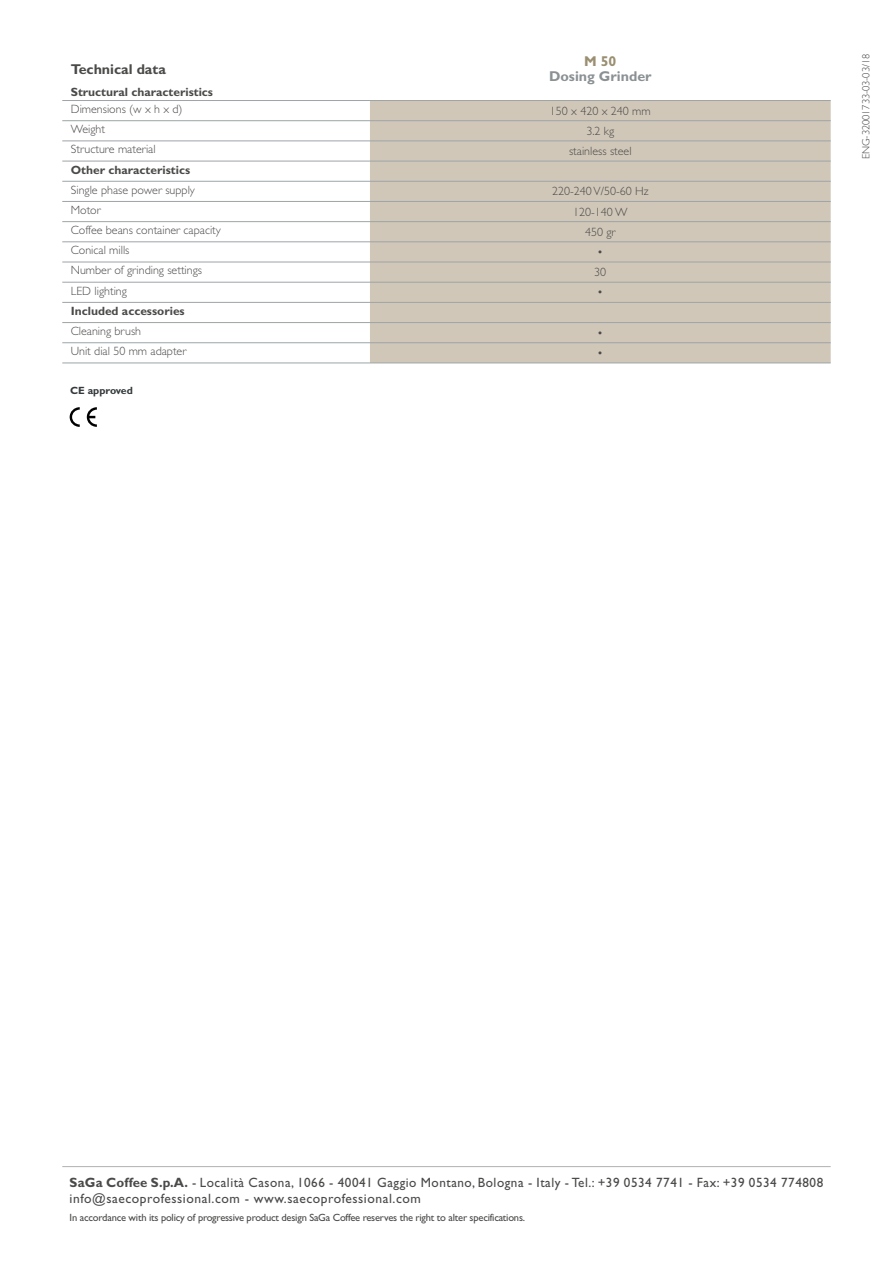
<style>
.page{position:relative;width:893px;height:1263px;background:#fff}
.page>*{position:absolute;margin:0;border:0;box-sizing:border-box;transform-origin:0 0}
.t1{font:700 14.25px "Gill Sans Std";color:#4a4a49}
.t2{font:700 14.25px "Gill Sans Std";color:#8a9093}
.t3{font:700 14.25px "Gill Sans Std";color:#9b8f72}
.t4{font:13.5px/16.5px "Gill Sans Std";letter-spacing:.04em;color:#4a4a49}
.t5{font:300 12px "Gill Sans Std";color:#4a4a49}
.t6{font:700 12px "Gill Sans Std";color:#4a4a49}
.t7{font:10.5px "Gill Sans Std";letter-spacing:-.02em;color:#4a4a49}
.t8{font:300 10.5px "Gill Sans Std";letter-spacing:-.01em;color:#4a4a49}
.t9{font:700 10.5px "Gill Sans Std";letter-spacing:-.005em;color:#34393b}
.s1{font-weight:700}
</style>
<div class="page">
<hr style="left:62px;top:1166px;width:769px;height:1px;background:#b3b2b2">
<div style="left:370px;top:101px;width:461px;height:262px;background:#d0c7b8"></div>
<hr style="left:370px;top:100px;width:461px;height:1px;background:#9ea4a7">
<hr style="left:370px;top:120px;width:461px;height:1px;background:#9ea4a7">
<hr style="left:370px;top:141px;width:461px;height:1px;background:#9ea4a7">
<hr style="left:370px;top:161px;width:461px;height:1px;background:#9ea4a7">
<hr style="left:370px;top:181px;width:461px;height:1px;background:#9ea4a7">
<hr style="left:370px;top:201px;width:461px;height:1px;background:#9ea4a7">
<hr style="left:370px;top:221px;width:461px;height:1px;background:#9ea4a7">
<hr style="left:370px;top:242px;width:461px;height:1px;background:#9ea4a7">
<hr style="left:370px;top:262px;width:461px;height:1px;background:#9ea4a7">
<hr style="left:370px;top:282px;width:461px;height:1px;background:#9ea4a7">
<hr style="left:370px;top:302px;width:461px;height:1px;background:#9ea4a7">
<hr style="left:370px;top:322px;width:461px;height:1px;background:#9ea4a7">
<hr style="left:370px;top:342px;width:461px;height:1px;background:#9ea4a7">
<hr style="left:370px;top:363px;width:461px;height:1px;background:#9ea4a7">
<hr style="left:62px;top:100px;width:308px;height:1px;background:#9ea4a7">
<hr style="left:62px;top:120px;width:308px;height:1px;background:#9ea4a7">
<hr style="left:62px;top:141px;width:308px;height:1px;background:#9ea4a7">
<hr style="left:62px;top:161px;width:308px;height:1px;background:#9ea4a7">
<hr style="left:62px;top:181px;width:308px;height:1px;background:#9ea4a7">
<hr style="left:62px;top:201px;width:308px;height:1px;background:#9ea4a7">
<hr style="left:62px;top:221px;width:308px;height:1px;background:#9ea4a7">
<hr style="left:62px;top:242px;width:308px;height:1px;background:#9ea4a7">
<hr style="left:62px;top:262px;width:308px;height:1px;background:#9ea4a7">
<hr style="left:62px;top:282px;width:308px;height:1px;background:#9ea4a7">
<hr style="left:62px;top:302px;width:308px;height:1px;background:#9ea4a7">
<hr style="left:62px;top:322px;width:308px;height:1px;background:#9ea4a7">
<hr style="left:62px;top:342px;width:308px;height:1px;background:#9ea4a7">
<hr style="left:62px;top:363px;width:308px;height:1px;background:#9ea4a7">
<svg style="left:70px;top:407px;width:10px;height:20px"></svg>
<svg style="left:87px;top:407px;width:10px;height:20px"></svg>
<p class="t1" style="left:71px;top:61px;width:97px">Technical data</p>
<p class="t3" style="left:584px;top:53px;width:34px">M 50</p>
<p class="t2" style="left:549px;top:68px;width:104px">Dosing Grinder</p>
<p class="t6" style="left:71px;top:85px;width:144px">Structural characteristics</p>
<p class="t5" style="left:71px;top:102px;width:113px">Dimensions (w x h x d)</p>
<p class="t5" style="left:550px;top:104px;width:102px">150 x 420 x 240 mm</p>
<p class="t5" style="left:71px;top:122px;width:36px">Weight</p>
<p class="t5" style="left:586px;top:124px;width:29px">3.2 kg</p>
<p class="t5" style="left:71px;top:143px;width:86px">Structure material</p>
<p class="t5" style="left:569px;top:144px;width:64px">stainless steel</p>
<p class="t6" style="left:71px;top:162px;width:121px">Other characteristics</p>
<p class="t5" style="left:71px;top:183px;width:126px">Single phase power supply</p>
<p class="t5" style="left:552px;top:185px;width:98px">220-240 V/50-60 Hz</p>
<p class="t5" style="left:71px;top:203px;width:31px">Motor</p>
<p class="t5" style="left:573px;top:205px;width:56px">120-140 W</p>
<p class="t5" style="left:71px;top:223px;width:152px">Coffee beans container capacity</p>
<p class="t5" style="left:585px;top:225px;width:32px">450 gr</p>
<p class="t5" style="left:71px;top:243px;width:60px">Conical mills</p>
<p class="t5" style="left:597px;top:245px;width:7px">•</p>
<p class="t5" style="left:71px;top:264px;width:133px">Number of grinding settings</p>
<p class="t5" style="left:594px;top:265px;width:13px">30</p>
<p class="t5" style="left:71px;top:284px;width:58px">LED lighting</p>
<p class="t5" style="left:597px;top:286px;width:7px">•</p>
<p class="t6" style="left:71px;top:304px;width:115px">Included accessories</p>
<p class="t5" style="left:71px;top:324px;width:72px">Cleaning brush</p>
<p class="t5" style="left:597px;top:326px;width:7px">•</p>
<p class="t5" style="left:71px;top:344px;width:117px">Unit dial 50 mm adapter</p>
<p class="t5" style="left:597px;top:346px;width:7px">•</p>
<p class="t9" style="left:70px;top:384px;width:64px">CE approved</p>
<p class="t8" style="left:860px;top:159px;width:106px;rotate:-90deg">ENG-32001733-03-03/18</p>
<p class="t4" style="left:70px;top:1174px;width:755px"><span class="s1">SaGa Coffee S.p.A.</span> - Località Casona, 1066 - 40041 Gaggio Montano, Bologna - Italy - Tel.: +39 0534 7741 - Fax: +39 0534 774808 info@saecoprofessional.com - www.saecoprofessional.com</p>
<p class="t7" style="left:70px;top:1212px;width:457px">In accordance with its policy of progressive product design SaGa Coffee reserves the right to alter specifications.</p>
</div>
